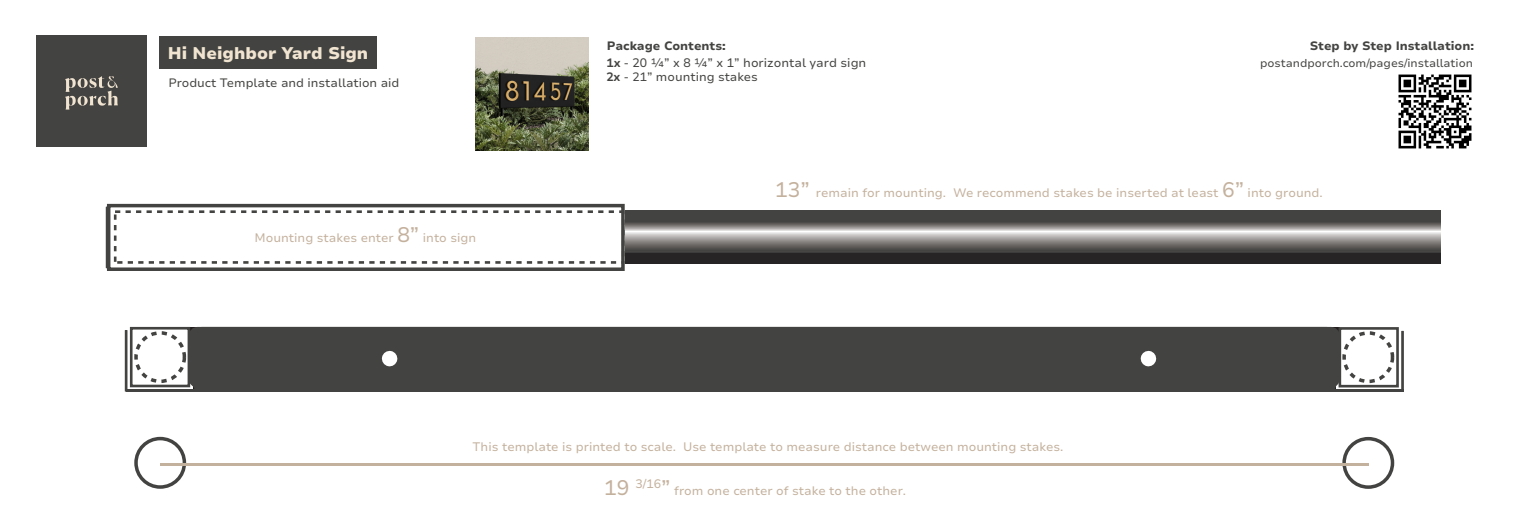
<style>
.page{position:relative;width:1513px;height:531px;background:#fff}
.page>*{position:absolute;margin:0;border:0;box-sizing:border-box;transform-origin:0 0}
.t1{font:900 16.8px "Nunito Sans 7 pt";color:#f1e5d1}
.t2{font:12.25px "Nunito Sans 7 pt";color:#c4b19d}
.t3{font:12.25px "Nunito Sans 7 pt";color:#434341}
.t4{font:12.08px "Nunito Sans 7 pt";color:#434341}
.t5{font:800 12.08px "Nunito Sans 7 pt";color:#434341}
.t6{font:11.38px "Nunito Sans 7 pt";color:#434341}
.s1{font-weight:700;font-size:12.08px}
.s2{font-size:12.08px}
.s3{font-weight:700}
.s4{font-size:21px}
</style>
<div class="page">
<div style="left:159px;top:37px;width:217px;height:32px;background:#434341"></div>
<img style="left:1398px;top:74px;width:74px;height:75px">
<div style="left:36px;top:36px;width:110px;height:110px;background:#434341"></div>
<img style="left:475px;top:37px;width:113px;height:113px">
<div style="left:134px;top:331px;width:52px;height:51px;border:4px dashed #434341;border-radius:50%"></div>
<div style="left:1342px;top:331px;width:52px;height:51px;border:4px dashed #434341;border-radius:50%"></div>
<div style="left:134px;top:436px;width:52px;height:52px;border:4px solid #434341;border-radius:50%"></div>
<div style="left:1342px;top:436px;width:52px;height:52px;border:4px solid #434341;border-radius:50%"></div>
<hr style="left:125px;top:329px;width:2px;height:62px;background:#434341">
<hr style="left:126px;top:388px;width:70px;height:3px;background:#434341">
<div style="left:189px;top:326px;width:7px;height:9px;background:#231f20"></div>
<div style="left:130px;top:326px;width:60px;height:61px;border:3px solid #434341"></div>
<hr style="left:1337px;top:388px;width:66px;height:3px;background:#434341">
<hr style="left:1401px;top:330px;width:2px;height:61px;background:#434341">
<div style="left:1338px;top:326px;width:60px;height:61px;border:3px solid #434341"></div>
<div style="left:193px;top:330px;width:1143px;height:61px;background:#434341;border-radius:7px"></div>
<div style="left:189px;top:326px;width:1146px;height:61px;background:#434341;border-radius:9px"></div>
<svg style="left:1140px;top:350px;width:16px;height:16px"></svg>
<svg style="left:381px;top:350px;width:17px;height:16px"></svg>
<svg style="left:625px;top:210px;width:815px;height:53px"></svg>
<svg style="left:114px;top:210px;width:506px;height:53px"></svg>
<div style="left:107px;top:204px;width:518px;height:66px;border:4px solid #434341"></div>
<hr style="left:106px;top:206px;width:2px;height:62px;background:#434341">
<hr style="left:160px;top:462px;width:1208px;height:3px;background:#c4b19d">
<h1 class="t1" style="left:168px;top:41px;width:202px">Hi Neighbor Yard Sign</h1>
<p class="t5" style="left:607px;top:37px;width:120px">Package Contents:</p>
<p class="t4" style="left:168px;top:74px;width:233px">Product Template and installation aid</p>
<p class="t3" style="left:606px;top:54px;width:261px"><span class="s1">1x</span> <span class="s2">-</span> 20 ¼” x 8 ¼” x 1” horizontal yard sign</p>
<p class="t4" style="left:606px;top:68px;width:153px"><span class="s3">2x</span> - 21” mounting stakes</p>
<p class="t5" style="left:1309px;top:37px;width:166px">Step by Step Installation:</p>
<p class="t6" style="left:1260px;top:54px;width:214px">postandporch.com/pages/installation</p>
<p class="t2" style="left:254px;top:228px;width:223px">Mounting stakes enter <span class="s4">8”</span> into sign</p>
<p class="t2" style="left:775px;top:184px;width:549px"><span class="s4">13”</span> remain for mounting. We recommend stakes be inserted at least <span class="s4">6”</span> into ground.</p>
<p class="t2" style="left:472px;top:437px;width:592px">This template is printed to scale. Use template to measure distance between mounting stakes.</p>
<p class="t2" style="left:604px;top:481px;width:303px"><span class="s4">19</span> 3/16<span class="s4">”</span> from one center of stake to the other.</p>
</div>
